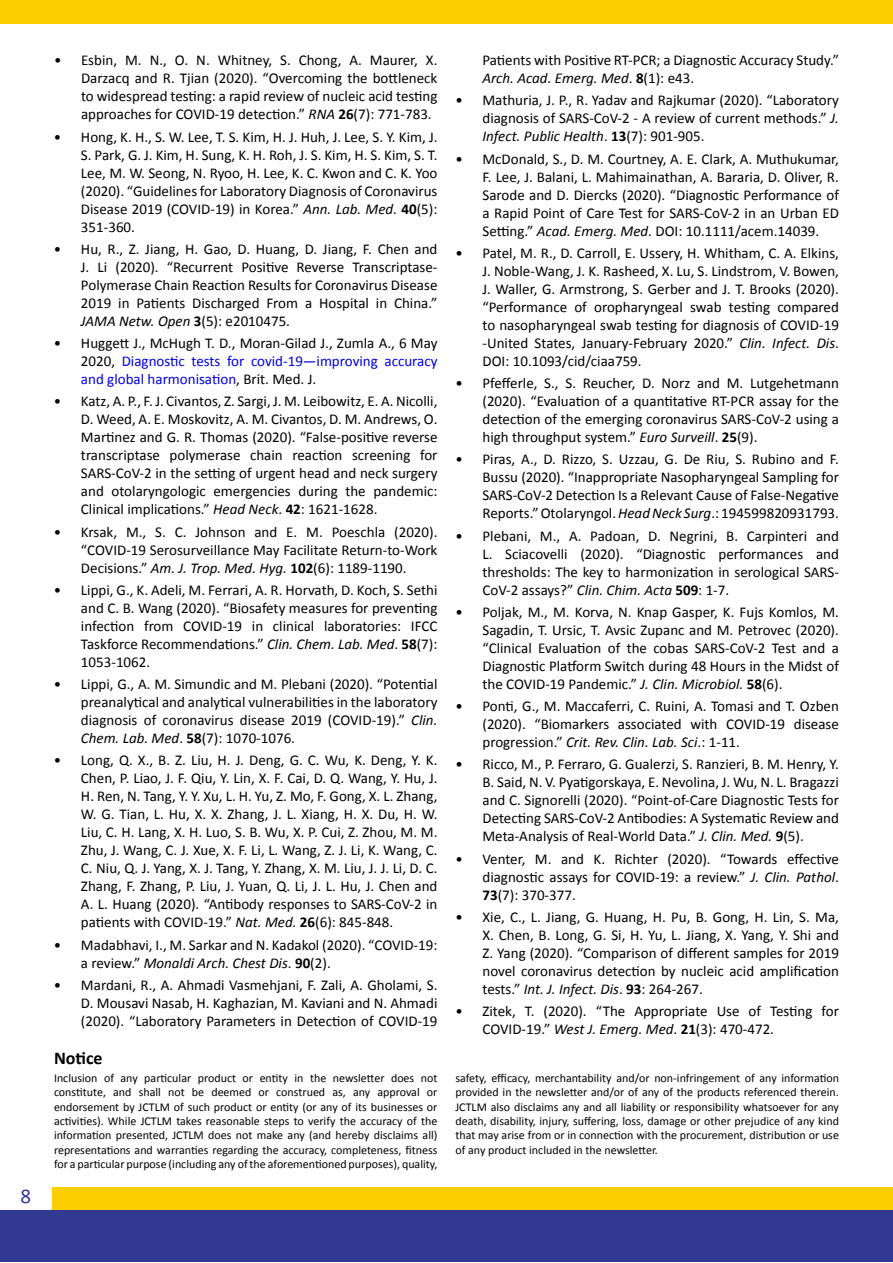
<style>
.page{position:relative;width:893px;height:1263px;background:#fff}
.page>*{position:absolute;margin:0;border:0;box-sizing:border-box;transform-origin:0 0}
.t1{font:21px "Calibri";color:#323991}
.t2{font:700 18px "Calibri";color:#000}
.t3{font:15px/18px "Calibri";color:#000;text-align:justify}
.t4{font:15px/18px "Calibri";color:#0000e1;text-align:justify}
.t5{font:12px/14.4px "Calibri";color:#000;text-align:justify}
.s1{font-style:italic}
.s2{font-weight:700}
.s3{color:#000}
</style>
<div class="page">
<div style="left:0;top:0;width:893px;height:24px;background:#ffce00"></div>
<div style="left:53px;top:1187px;width:840px;height:24px;background:#ffce00"></div>
<div style="left:0;top:1211px;width:893px;height:51px;background:#323991"></div>
<h1 class="t1" style="left:20px;top:1183px;width:12px">8</h1>
<p class="t3" style="left:81px;top:51px;width:358px;text-indent:-27px">• Esbin, M. N., O. N. Whitney, S. Chong, A. Maurer, X.<br>Darzacq and R. Tjian (2020). “Overcoming the bottleneck to widespread testing: a rapid review of nucleic acid testing approaches for COVID-19 detection.” <span class="s1">RNA</span> <span class="s2">26</span>(7): 771-783.</p>
<p class="t3" style="left:81px;top:128px;width:358px;text-indent:-27px">• Hong, K. H., S. W. Lee, T. S. Kim, H. J. Huh, J. Lee, S. Y. Kim, J.<br>S. Park, G. J. Kim, H. Sung, K. H. Roh, J. S. Kim, H. S. Kim, S. T.<br>Lee, M. W. Seong, N. Ryoo, H. Lee, K. C. Kwon and C. K. Yoo (2020). “Guidelines for Laboratory Diagnosis of Coronavirus Disease 2019 (COVID-19) in Korea.” <span class="s1">Ann. Lab. Med.</span> <span class="s2">40</span>(5):<br>351-360.</p>
<p class="t3" style="left:81px;top:240px;width:358px;text-indent:-27px">• Hu, R., Z. Jiang, H. Gao, D. Huang, D. Jiang, F. Chen and J. Li (2020). “Recurrent Positive Reverse Transcriptase-Polymerase Chain Reaction Results for Coronavirus Disease 2019 in Patients Discharged From a Hospital in China.” <span class="s1">JAMA Netw. Open</span> <span class="s2">3</span>(5): e2010475.</p>
<p class="t4" style="left:81px;top:334px;width:358px;text-indent:-27px"><span class="s3">• Huggett J., McHugh T. D., Moran-Gilad J., Zumla A., 6 May 2020,</span> Diagnostic tests for covid-19—improving accuracy and global harmonisation<span class="s3">, Brit. Med. J.</span></p>
<p class="t3" style="left:81px;top:392px;width:358px;text-indent:-27px">• Katz, A. P., F. J. Civantos, Z. Sargi, J. M. Leibowitz, E. A. Nicolli, D. Weed, A. E. Moskovitz, A. M. Civantos, D. M. Andrews, O.<br>Martinez and G. R. Thomas (2020). “False-positive reverse transcriptase polymerase chain reaction screening for SARS-CoV-2 in the setting of urgent head and neck surgery and otolaryngologic emergencies during the pandemic:<br>Clinical implications.” <span class="s1">Head Neck</span>. <span class="s2">42</span>: 1621-1628.</p>
<p class="t3" style="left:81px;top:523px;width:358px;text-indent:-27px">• Krsak, M., S. C. Johnson and E. M. Poeschla (2020). “COVID-19 Serosurveillance May Facilitate Return-to-Work Decisions.” <span class="s1">Am. J. Trop. Med. Hyg.</span> <span class="s2">102</span>(6): 1189-1190.</p>
<p class="t3" style="left:81px;top:581px;width:358px;text-indent:-27px">• Lippi, G., K. Adeli, M. Ferrari, A. R. Horvath, D. Koch, S. Sethi and C. B. Wang (2020). “Biosafety measures for preventing infection from COVID-19 in clinical laboratories: IFCC Taskforce Recommendations.” <span class="s1">Clin. Chem. Lab. Med</span>. <span class="s2">58</span>(7):<br>1053-1062.</p>
<p class="t3" style="left:81px;top:675px;width:358px;text-indent:-27px">• Lippi, G., A. M. Simundic and M. Plebani (2020). “Potential preanalytical and analytical vulnerabilities in the laboratory diagnosis of coronavirus disease 2019 (COVID-19).” <span class="s1">Clin.<br>Chem. Lab. Med</span>. <span class="s2">58</span>(7): 1070-1076.</p>
<p class="t3" style="left:81px;top:751px;width:358px;text-indent:-27px">• Long, Q. X., B. Z. Liu, H. J. Deng, G. C. Wu, K. Deng, Y. K.<br>Chen, P. Liao, J. F. Qiu, Y. Lin, X. F. Cai, D. Q. Wang, Y. Hu, J.<br>H. Ren, N. Tang, Y. Y. Xu, L. H. Yu, Z. Mo, F. Gong, X. L. Zhang, W. G. Tian, L. Hu, X. X. Zhang, J. L. Xiang, H. X. Du, H. W.<br>Liu, C. H. Lang, X. H. Luo, S. B. Wu, X. P. Cui, Z. Zhou, M. M.<br>Zhu, J. Wang, C. J. Xue, X. F. Li, L. Wang, Z. J. Li, K. Wang, C.<br>C. Niu, Q. J. Yang, X. J. Tang, Y. Zhang, X. M. Liu, J. J. Li, D. C.<br>Zhang, F. Zhang, P. Liu, J. Yuan, Q. Li, J. L. Hu, J. Chen and A. L. Huang (2020). “Antibody responses to SARS-CoV-2 in patients with COVID-19.” <span class="s1">Nat. Med.</span> <span class="s2">26</span>(6): 845-848.</p>
<p class="t3" style="left:81px;top:936px;width:358px;text-indent:-27px">• Madabhavi, I., M. Sarkar and N. Kadakol (2020). “COVID-19: a review.” <span class="s1">Monaldi Arch. Chest Dis</span>. <span class="s2">90</span>(2).</p>
<p class="t3" style="left:81px;top:976px;width:358px;text-indent:-27px">• Mardani, R., A. Ahmadi Vasmehjani, F. Zali, A. Gholami, S.<br>D. Mousavi Nasab, H. Kaghazian, M. Kaviani and N. Ahmadi (2020). “Laboratory Parameters in Detection of COVID-19</p>
<p class="t2" style="left:54px;top:1046px;width:50px">Notice</p>
<p class="t3" style="left:482px;top:51px;width:358px">Patients with Positive RT-PCR; a Diagnostic Accuracy Study.”<br><span class="s1">Arch. Acad. Emerg. Med</span>. <span class="s2">8</span>(1): e43.</p>
<p class="t3" style="left:482px;top:91px;width:358px;text-indent:-27px">• Mathuria, J. P., R. Yadav and Rajkumar (2020). “Laboratory diagnosis of SARS-CoV-2 - A review of current methods.” <span class="s1">J.<br>Infect. Public Health</span>. <span class="s2">13</span>(7): 901-905.</p>
<p class="t3" style="left:482px;top:150px;width:358px;text-indent:-27px">• McDonald, S., D. M. Courtney, A. E. Clark, A. Muthukumar, F. Lee, J. Balani, L. Mahimainathan, A. Bararia, D. Oliver, R.<br>Sarode and D. Diercks (2020). “Diagnostic Performance of a Rapid Point of Care Test for SARS-CoV-2 in an Urban ED Setting.” <span class="s1">Acad. Emerg. Med</span>. DOI: 10.1111/acem.14039.</p>
<p class="t3" style="left:482px;top:244px;width:358px;text-indent:-27px">• Patel, M. R., D. Carroll, E. Ussery, H. Whitham, C. A. Elkins, J. Noble-Wang, J. K. Rasheed, X. Lu, S. Lindstrom, V. Bowen, J. Waller, G. Armstrong, S. Gerber and J. T. Brooks (2020). “Performance of oropharyngeal swab testing compared to nasopharyngeal swab testing for diagnosis of COVID-19 -United States, January-February 2020.” <span class="s1">Clin. Infect. Dis</span>.<br>DOI: 10.1093/cid/ciaa759.</p>
<p class="t3" style="left:482px;top:374px;width:358px;text-indent:-27px">• Pfefferle, S., S. Reucher, D. Norz and M. Lutgehetmann (2020). “Evaluation of a quantitative RT-PCR assay for the detection of the emerging coronavirus SARS-CoV-2 using a high throughput system.” <span class="s1">Euro Surveill</span>. <span class="s2">25</span>(9).</p>
<p class="t3" style="left:482px;top:450px;width:358px;text-indent:-27px">• Piras, A., D. Rizzo, S. Uzzau, G. De Riu, S. Rubino and F.<br>Bussu (2020). “Inappropriate Nasopharyngeal Sampling for SARS-CoV-2 Detection Is a Relevant Cause of False-Negative Reports.” Otolaryngol. <span class="s1">Head Neck Surg</span>.: 194599820931793.</p>
<p class="t3" style="left:482px;top:527px;width:358px;text-indent:-27px">• Plebani, M., A. Padoan, D. Negrini, B. Carpinteri and L. Sciacovelli (2020). “Diagnostic performances and thresholds: The key to harmonization in serological SARS-CoV-2 assays?” <span class="s1">Clin. Chim. Acta</span> <span class="s2">509</span>: 1-7.</p>
<p class="t3" style="left:482px;top:603px;width:358px;text-indent:-27px">• Poljak, M., M. Korva, N. Knap Gasper, K. Fujs Komlos, M.<br>Sagadin, T. Ursic, T. Avsic Zupanc and M. Petrovec (2020). “Clinical Evaluation of the cobas SARS-CoV-2 Test and a Diagnostic Platform Switch during 48 Hours in the Midst of the COVID-19 Pandemic.” <span class="s1">J. Clin. Microbiol.</span> <span class="s2">58</span>(6).</p>
<p class="t3" style="left:482px;top:697px;width:358px;text-indent:-27px">• Ponti, G., M. Maccaferri, C. Ruini, A. Tomasi and T. Ozben (2020). “Biomarkers associated with COVID-19 disease progression.” <span class="s1">Crit. Rev. Clin. Lab. Sci</span>.: 1-11.</p>
<p class="t3" style="left:482px;top:755px;width:358px;text-indent:-27px">• Ricco, M., P. Ferraro, G. Gualerzi, S. Ranzieri, B. M. Henry, Y.<br>B. Said, N. V. Pyatigorskaya, E. Nevolina, J. Wu, N. L. Bragazzi and C. Signorelli (2020). “Point-of-Care Diagnostic Tests for Detecting SARS-CoV-2 Antibodies: A Systematic Review and Meta-Analysis of Real-World Data.” <span class="s1">J. Clin. Med.</span> <span class="s2">9</span>(5).</p>
<p class="t3" style="left:482px;top:850px;width:358px;text-indent:-27px">• Venter, M. and K. Richter (2020). “Towards effective diagnostic assays for COVID-19: a review.” <span class="s1">J. Clin. Pathol</span>.<br><span class="s2">73</span>(7): 370-377.</p>
<p class="t3" style="left:482px;top:908px;width:358px;text-indent:-27px">• Xie, C., L. Jiang, G. Huang, H. Pu, B. Gong, H. Lin, S. Ma, X. Chen, B. Long, G. Si, H. Yu, L. Jiang, X. Yang, Y. Shi and Z. Yang (2020). “Comparison of different samples for 2019 novel coronavirus detection by nucleic acid amplification tests.” <span class="s1">Int. J. Infect. Dis</span>. <span class="s2">93</span>: 264-267.</p>
<p class="t3" style="left:482px;top:1002px;width:358px;text-indent:-27px">• Zitek, T. (2020). “The Appropriate Use of Testing for<br>COVID-19.” <span class="s1">West J. Emerg. Med</span>. <span class="s2">21</span>(3): 470-472.</p>
<p class="t5" style="left:54px;top:1070px;width:385px">Inclusion of any particular product or entity in the newsletter does not constitute, and shall not be deemed or construed as, any approval or endorsement by JCTLM of such product or entity (or any of its businesses or activities). While JCTLM takes reasonable steps to verify the accuracy of the information presented, JCTLM does not make any (and hereby disclaims all) representations and warranties regarding the accuracy, completeness, fitness for a particular purpose (including any of the aforementioned purposes), quality,</p>
<p class="t5" style="left:455px;top:1070px;width:385px">safety, efficacy, merchantability and/or non-infringement of any information provided in the newsletter and/or of any of the products referenced therein.<br>JCTLM also disclaims any and all liability or responsibility whatsoever for any death, disability, injury, suffering, loss, damage or other prejudice of any kind that may arise from or in connection with the procurement, distribution or use of any product included in the newsletter.</p>
</div>
